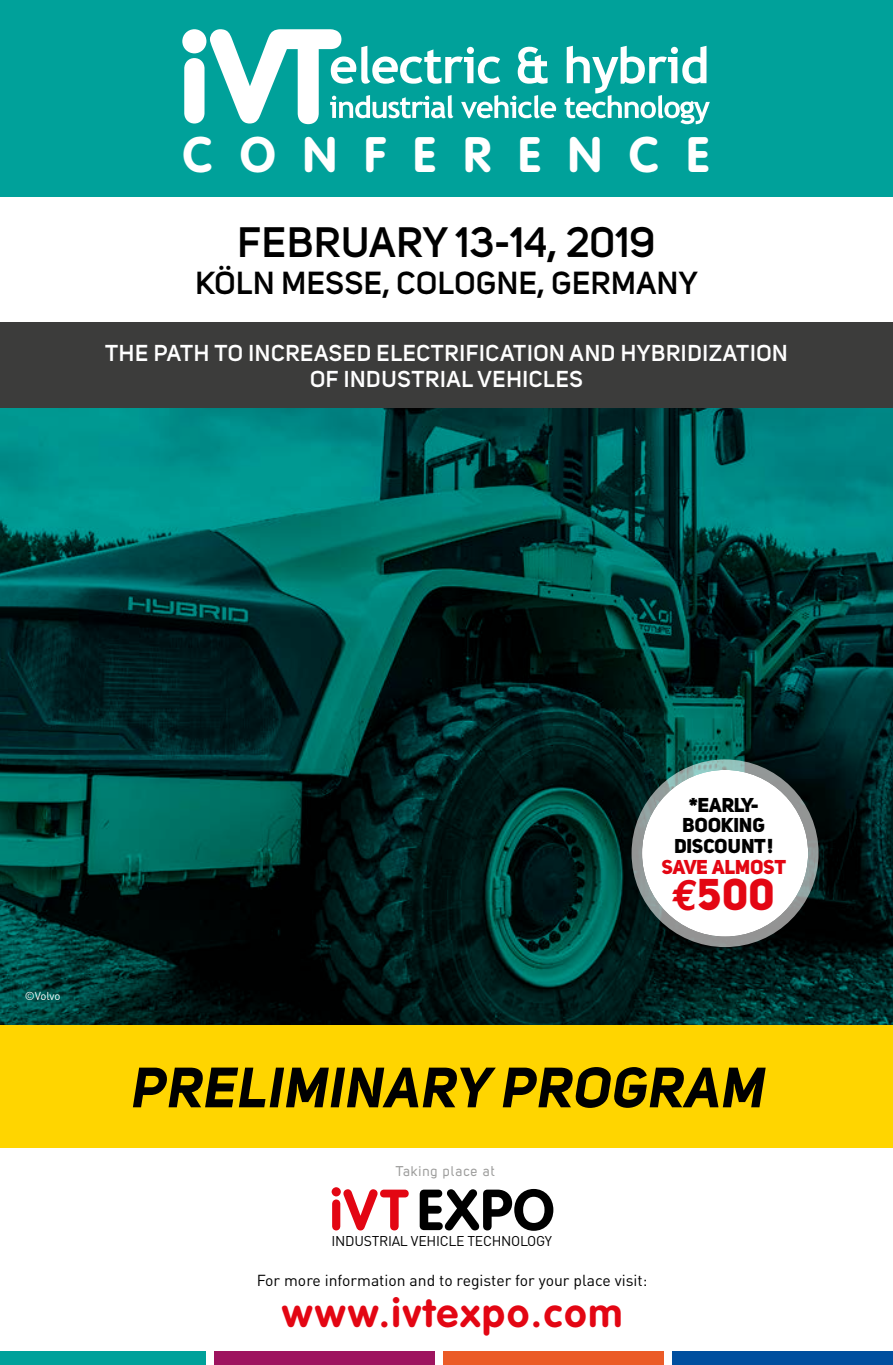
<style>
.page{position:relative;width:893px;height:1365px;background:#fff}
.page>*{position:absolute;margin:0;border:0;box-sizing:border-box;transform-origin:0 0}
.t1{font:700 56.88px "VAG Rounded";letter-spacing:.02em;color:#000}
.t2{font:italic 700 56px "Uni Sans";color:#000}
.t3{font:700 49px "VAG Rounded";letter-spacing:.56em;color:#fff}
.t4{font:43.75px "Uni Sans Heavy";color:#e30613}
.t5{font:600 42px "Uni Sans";color:#000}
.t6{font:700 39.9px "VAG Rounded";letter-spacing:.05em;color:#e30613}
.t7{font:600 31.5px "Uni Sans";letter-spacing:.02em;color:#000}
.t8{font:600 22.75px/26.2px "Uni Sans";letter-spacing:.03em;color:#fff;text-align:center}
.t9{font:19.78px/20.8px "Uni Sans Heavy";color:#000;text-align:center}
.t10{font:19.78px "Uni Sans Heavy";letter-spacing:-.005em;color:#e30613}
.t11{font:15.75px "DIN";color:#000}
.t12{font:14px "DIN";letter-spacing:-.02em;color:#000}
.t13{font:14px "Uni Sans Regular";letter-spacing:.06em;color:#9d9d9c}
.t14{font:11.38px "DIN";letter-spacing:-.025em;color:#fff}
.s1{font-family:"Euro Mono";font-weight:700}
.s2{color:#e30613}
</style>
<div class="page">
<svg style="left:0;top:1147px;width:893px;height:1px"></svg>
<div style="left:444px;top:1350px;width:220px;height:14px;background:#eb5b27"></div>
<div style="left:214px;top:1350px;width:220px;height:14px;background:#9e145f"></div>
<div style="left:0;top:1350px;width:205px;height:14px;background:#00a19a"></div>
<div style="left:0;top:0;width:893px;height:196px;background:#00a19a"></div>
<svg style="left:565px;top:46px;width:145px;height:78px"></svg>
<svg style="left:182px;top:29px;width:374px;height:95px"></svg>
<div style="left:673px;top:1350px;width:220px;height:14px;background:#004f9f"></div>
<img style="left:0;top:408px;width:893px;height:616px">
<div style="left:0;top:1024px;width:893px;height:123px;background:#ffd500"></div>
<div style="left:0;top:323px;width:893px;height:85px;background:#3c3c3b"></div>
<div style="left:642px;top:769px;width:166px;height:167px;background:#fff;border-radius:50%"></div>
<div style="left:632px;top:759px;width:187px;height:188px;border:10px solid #fff;border-radius:50%"></div>
<h3 class="t3" style="left:183px;top:126px;width:528px">CONFERENCE</h3>
<h3 class="t5" style="left:238px;top:217px;width:419px">FEBRUARY 13-14, 2019</h3>
<h3 class="t7" style="left:195px;top:265px;width:504px">KÖLN MESSE, COLOGNE, GERMANY</h3>
<p class="t8" style="left:105px;top:340px;width:684px">THE PATH TO INCREASED ELECTRIFICATION AND HYBRIDIZATION<br>OF INDUSTRIAL VEHICLES</p>
<p class="t14" style="left:25px;top:988px;width:37px">©Volvo</p>
<p class="t9" style="left:675px;top:794px;width:101px">*EARLY-<br>BOOKING<br>DISCOUNT!</p>
<p class="t10" style="left:662px;top:855px;width:126px">SAVE ALMOST</p>
<h3 class="t4" style="left:672px;top:867px;width:106px"><span class="s1">E</span>500</h3>
<h2 class="t2" style="left:129px;top:1052px;width:646px">PRELIMINARY PROGRAM</h2>
<p class="t13" style="left:396px;top:1162px;width:100px">Taking place at</p>
<h1 class="t1" style="left:330px;top:1176px;width:226px"><span class="s2">iVT</span> EXPO</h1>
<p class="t12" style="left:331px;top:1232px;width:222px">INDUSTRIAL VEHICLE TECHNOLOGY</p>
<p class="t11" style="left:257px;top:1270px;width:392px">For more information and to register for your place visit:</p>
<h3 class="t6" style="left:282px;top:1289px;width:342px">www.ivtexpo.com</h3>
</div>
